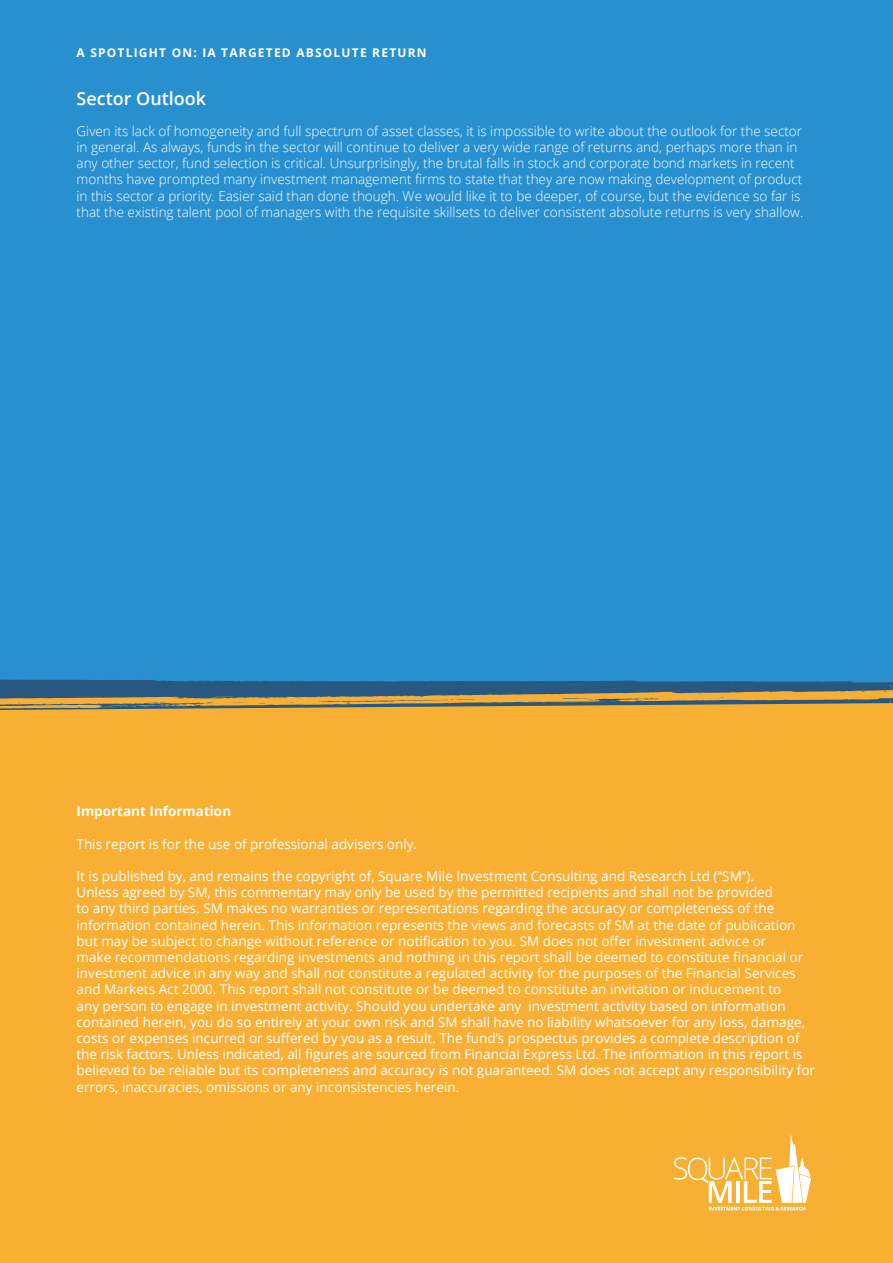
<style>
.page{position:relative;width:893px;height:1263px;background:#fff}
.page>*{position:absolute;margin:0;border:0;box-sizing:border-box;transform-origin:0 0}
.t1{font:600 18px "Open Sans";color:#fff}
.t2{font:13.5px/16.2px "Open Sans";color:#fff}
.t3{font:300 13.5px/16.2px "Open Sans";color:#fff}
.t4{font:700 13.5px "Open Sans";color:#fff}
.t5{font:700 12px "Open Sans";letter-spacing:.1em;color:#fff}
</style>
<div class="page">
<div style="left:0;top:0;width:893px;height:679px;background:#2890cf"></div>
<div style="left:0;top:702px;width:893px;height:561px;background:#f7b034"></div>
<svg style="left:674px;top:1134px;width:137px;height:76px"></svg>
<svg style="left:0;top:679px;width:893px;height:11px;background:#286290"></svg>
<svg style="left:0;top:690px;width:893px;height:20px"></svg>
<p class="t5" style="left:77px;top:44px;width:352px">A SPOTLIGHT ON: IA TARGETED ABSOLUTE RETURN</p>
<p class="t1" style="left:77px;top:86px;width:131px">Sector Outlook</p>
<p class="t3" style="left:77px;top:122px;width:728px">Given its lack of homogeneity and full spectrum of asset classes, it is impossible to write about the outlook for the sector in general. As always, funds in the sector will continue to deliver a very wide range of returns and, perhaps more than in any other sector, fund selection is critical. Unsurprisingly, the brutal falls in stock and corporate bond markets in recent months have prompted many investment management firms to state that they are now making development of product in this sector a priority. Easier said than done though. We would like it to be deeper, of course, but the evidence so far is that the existing talent pool of managers with the requisite skillsets to deliver consistent absolute returns is very shallow.</p>
<p class="t4" style="left:77px;top:802px;width:156px">Important Information</p>
<p class="t2" style="left:77px;top:835px;width:342px">This report is for the use of professional advisers only.</p>
<p class="t2" style="left:77px;top:868px;width:740px">It is published by, and remains the copyright of, Square Mile Investment Consulting and Research Ltd (“SM”).<br>Unless agreed by SM, this commentary may only be used by the permitted recipients and shall not be provided<br>to any third parties. SM makes no warranties or representations regarding the accuracy or completeness of the information contained herein. This information represents the views and forecasts of SM at the date of publication but may be subject to change without reference or notification to you. SM does not offer investment advice or<br>make recommendations regarding investments and nothing in this report shall be deemed to constitute financial or investment advice in any way and shall not constitute a regulated activity for the purposes of the Financial Services and Markets Act 2000. This report shall not constitute or be deemed to constitute an invitation or inducement to<br>any person to engage in investment activity. Should you undertake any investment activity based on information contained herein, you do so entirely at your own risk and SM shall have no liability whatsoever for any loss, damage, costs or expenses incurred or suffered by you as a result. The fund’s prospectus provides a complete description of the risk factors. Unless indicated, all figures are sourced from Financial Express Ltd. The information in this report is believed to be reliable but its completeness and accuracy is not guaranteed. SM does not accept any responsibility for errors, inaccuracies, omissions or any inconsistencies herein.</p>
</div>
